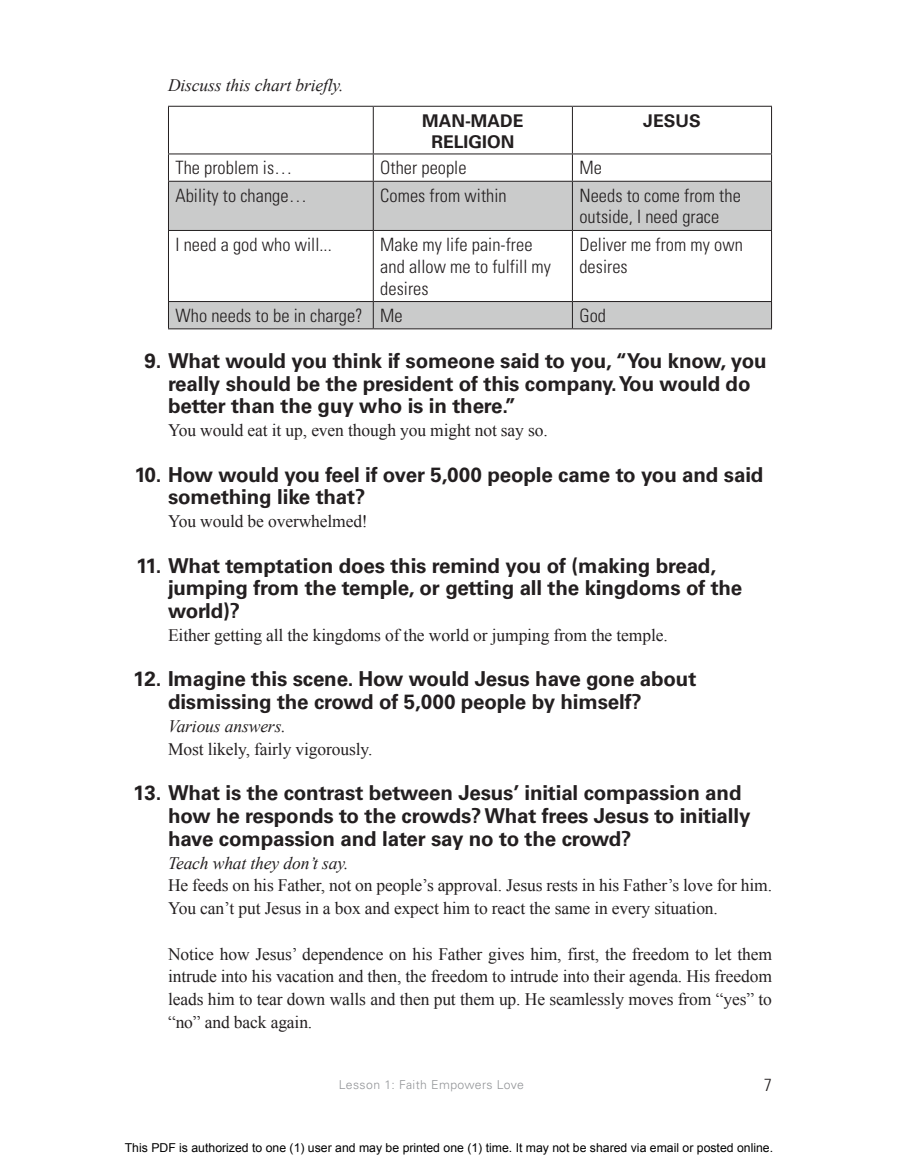
<style>
.page{position:relative;width:898px;height:1166px;background:#fff}
.page>*{position:absolute;margin:0;border:0;box-sizing:border-box;transform-origin:0 0}
.t1{font:700 20.65px/22.8px "Univers LT Std";letter-spacing:-.01em;color:#231f20}
.t2{font:300 condensed 18.38px/21.9px "Univers LT Std";letter-spacing:.005em;color:#231f20}
.t3{font:17.5px/22.8px "Times New Roman";letter-spacing:-.01em;color:#231f20}
.t4{font:italic 17.5px "Times New Roman";letter-spacing:-.01em;color:#231f20}
.t5{font:700 17.5px/21px "Univers LT Std";color:#231f20;text-align:center}
.t6{font:300 condensed 17.5px "Univers LT Std";color:#231f20}
.t7{font:12.25px "Arial";color:#000}
.t8{font:300 12.25px "Univers LT Std";letter-spacing:.03em;color:#939598}
</style>
<div class="page">
<svg style="left:169px;top:182px;width:602px;height:146px;fill:#cacbcb"></svg>
<hr style="left:168px;top:106px;width:205px;height:1px;background:#231f20">
<hr style="left:168px;top:107px;width:1px;height:46px;background:#231f20">
<hr style="left:373px;top:106px;width:199px;height:1px;background:#231f20">
<hr style="left:373px;top:107px;width:1px;height:46px;background:#231f20">
<hr style="left:572px;top:106px;width:200px;height:1px;background:#231f20">
<hr style="left:572px;top:107px;width:1px;height:46px;background:#231f20">
<hr style="left:771px;top:107px;width:1px;height:46px;background:#231f20">
<hr style="left:168px;top:153px;width:205px;height:1px;background:#231f20">
<svg style="left:168px;top:154px;width:1px;height:27px"></svg>
<hr style="left:373px;top:153px;width:199px;height:1px;background:#231f20">
<svg style="left:373px;top:154px;width:1px;height:27px"></svg>
<hr style="left:572px;top:153px;width:200px;height:1px;background:#231f20">
<svg style="left:572px;top:154px;width:1px;height:27px"></svg>
<svg style="left:771px;top:154px;width:1px;height:27px"></svg>
<hr style="left:168px;top:181px;width:205px;height:1px;background:#231f20">
<hr style="left:168px;top:182px;width:1px;height:48px;background:#231f20">
<hr style="left:373px;top:181px;width:199px;height:1px;background:#231f20">
<hr style="left:373px;top:182px;width:1px;height:48px;background:#231f20">
<hr style="left:572px;top:181px;width:200px;height:1px;background:#231f20">
<hr style="left:572px;top:182px;width:1px;height:48px;background:#231f20">
<hr style="left:771px;top:182px;width:1px;height:48px;background:#231f20">
<hr style="left:168px;top:230px;width:205px;height:1px;background:#231f20">
<hr style="left:168px;top:231px;width:1px;height:70px;background:#231f20">
<hr style="left:373px;top:230px;width:199px;height:1px;background:#231f20">
<hr style="left:373px;top:231px;width:1px;height:70px;background:#231f20">
<hr style="left:572px;top:230px;width:200px;height:1px;background:#231f20">
<hr style="left:572px;top:231px;width:1px;height:70px;background:#231f20">
<hr style="left:771px;top:231px;width:1px;height:70px;background:#231f20">
<hr style="left:168px;top:301px;width:205px;height:1px;background:#231f20">
<svg style="left:168px;top:302px;width:1px;height:26px"></svg>
<hr style="left:373px;top:301px;width:199px;height:1px;background:#231f20">
<svg style="left:373px;top:302px;width:1px;height:26px"></svg>
<hr style="left:572px;top:301px;width:200px;height:1px;background:#231f20">
<svg style="left:572px;top:302px;width:1px;height:26px"></svg>
<svg style="left:771px;top:302px;width:1px;height:26px"></svg>
<hr style="left:168px;top:328px;width:205px;height:1px;background:#231f20">
<hr style="left:373px;top:328px;width:199px;height:1px;background:#231f20">
<hr style="left:572px;top:328px;width:200px;height:1px;background:#231f20">
<p class="t4" style="left:168px;top:73px;width:177px">Discuss this chart briefly.</p>
<p class="t5" style="left:422px;top:110px;width:103px">MAN-MADE<br>RELIGION</p>
<p class="t5" style="left:643px;top:110px;width:59px">JESUS</p>
<p class="t2" style="left:175px;top:157px;width:119px">The problem is…</p>
<p class="t2" style="left:380px;top:157px;width:88px">Other people</p>
<p class="t2" style="left:579px;top:157px;width:24px">Me</p>
<p class="t2" style="left:175px;top:184px;width:133px">Ability to change…</p>
<p class="t2" style="left:380px;top:184px;width:128px">Comes from within</p>
<p class="t2" style="left:579px;top:184px;width:163px">Needs to come from the outside, I need grace</p>
<p class="t2" style="left:175px;top:233px;width:158px">I need a god who will...</p>
<p class="t2" style="left:380px;top:233px;width:172px">Make my life pain-free and allow me to fulfill my desires</p>
<p class="t2" style="left:579px;top:233px;width:165px">Deliver me from my own desires</p>
<p class="t2" style="left:175px;top:304px;width:229px">Who needs to be in charge? Me</p>
<p class="t2" style="left:579px;top:304px;width:28px">God</p>
<p class="t1" style="left:168px;top:349px;width:600px;text-indent:-24px">9. What would you think if someone said to you, “You know, you really should be the president of this company. You would do better than the guy who is in there.”</p>
<p class="t3" style="left:168px;top:418px;width:381px">You would eat it up, even though you might not say so.</p>
<p class="t1" style="left:168px;top:463px;width:597px;text-indent:-34px">10. How would you feel if over 5,000 people came to you and said something like that?</p>
<p class="t3" style="left:168px;top:509px;width:201px">You would be overwhelmed!</p>
<p class="t1" style="left:168px;top:554px;width:576px;text-indent:-32px">11. What temptation does this remind you of (making bread, jumping from the temple, or getting all the kingdoms of the world)?</p>
<p class="t3" style="left:168px;top:623px;width:501px">Either getting all the kingdoms of the world or jumping from the temple.</p>
<p class="t1" style="left:168px;top:668px;width:530px;text-indent:-35px">12. Imagine this scene. How would Jesus have gone about dismissing the crowd of 5,000 people by himself?</p>
<p class="t4" style="left:168px;top:714px;width:119px">Various answers.</p>
<p class="t3" style="left:168px;top:737px;width:206px">Most likely, fairly vigorously.</p>
<p class="t1" style="left:168px;top:781px;width:584px;text-indent:-35px">13. What is the contrast between Jesus’ initial compassion and how he responds to the crowds? What frees Jesus to initially have compassion and later say no to the crowd?</p>
<p class="t4" style="left:168px;top:850px;width:182px">Teach what they don’t say.</p>
<p class="t3" style="left:168px;top:873px;width:605px">He feeds on his Father, not on people’s approval. Jesus rests in his Father’s love for him.<br>You can’t put Jesus in a box and expect him to react the same in every situation.</p>
<p class="t3" style="left:168px;top:942px;width:605px;text-align:justify">Notice how Jesus’ dependence on his Father gives him, first, the freedom to let them intrude into his vacation and then, the freedom to intrude into their agenda. His freedom leads him to tear down walls and then put them up. He seamlessly moves from “yes” to “no” and back again.</p>
<p class="t8" style="left:339px;top:1077px;width:186px">Lesson 1: Faith Empowers Love</p>
<p class="t6" style="left:764px;top:1074px;width:9px">7</p>
<p class="t7" style="left:125px;top:1139px;width:650px">This PDF is authorized to one (1) user and may be printed one (1) time. It may not be shared via email or posted online.</p>
</div>
